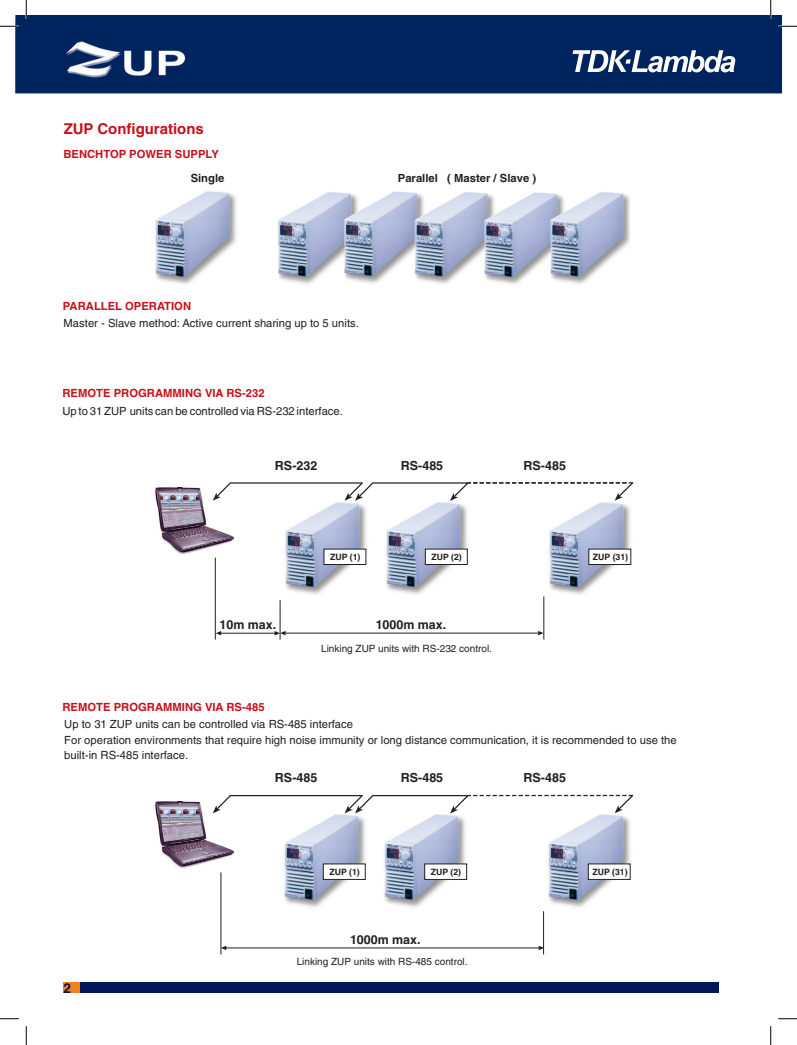
<style>
.page{position:relative;width:797px;height:1045px;background:#fff}
.page>*{position:absolute;margin:0;border:0;box-sizing:border-box;transform-origin:0 0}
.t1{font:700 15px "Helvetica";color:#c4121a}
.t2{font:700 13.75px "Helvetica";color:#011858}
.t3{font:700 12.5px "Helvetica";color:#231f20}
.t4{font:700 12.38px "Helvetica";color:#231f20}
.t5{font:11.25px/15.8px "Helvetica";color:#231f20}
.t6{font:700 11.25px "Helvetica";color:#c4121a}
.t7{font:700 11.25px "Helvetica";color:#231f20}
.t8{font:10px "Helvetica";color:#231f20}
.t9{font:700 8.75px "Helvetica";color:#231f20}
</style>
<div class="page">
<div style="left:16px;top:15px;width:765px;height:79px;background:#00245e"></div>
<div style="left:63px;top:982px;width:20px;height:10px;background:#f58220"></div>
<div style="left:81px;top:982px;width:638px;height:10px;background:#011858"></div>
<img style="left:155px;top:802px;width:78px;height:66px">
<img style="left:284px;top:814px;width:82px;height:94px">
<img style="left:384px;top:814px;width:84px;height:94px">
<img style="left:544px;top:814px;width:87px;height:100px">
<div style="left:323px;top:864px;width:42px;height:15px;background:#fff"></div>
<div style="left:424px;top:864px;width:42px;height:15px;background:#fff"></div>
<div style="left:424px;top:863px;width:43px;height:16px;border:1px solid #231f20"></div>
<div style="left:588px;top:864px;width:42px;height:15px;background:#fff"></div>
<hr style="left:221px;top:872px;width:1px;height:82px;background:#231f20">
<hr style="left:543px;top:911px;width:1px;height:43px;background:#231f20">
<hr style="left:226px;top:947px;width:313px;height:1px;background:#231f20">
<svg style="left:221px;top:945px;width:5px;height:5px"></svg>
<svg style="left:538px;top:945px;width:6px;height:5px"></svg>
<svg style="left:213px;top:795px;width:19px;height:18px"></svg>
<hr style="left:230px;top:795px;width:132px;height:1px;background:#231f20">
<svg style="left:344px;top:794px;width:290px;height:19px"></svg>
<img style="left:278px;top:191px;width:351px;height:94px">
<img style="left:155px;top:191px;width:82px;height:94px">
<img style="left:155px;top:488px;width:78px;height:66px">
<img style="left:279px;top:502px;width:88px;height:100px">
<img style="left:386px;top:502px;width:82px;height:93px">
<img style="left:544px;top:502px;width:88px;height:100px">
<div style="left:324px;top:549px;width:42px;height:15px;background:#fff"></div>
<div style="left:323px;top:549px;width:43px;height:16px;border:1px solid #231f20"></div>
<div style="left:425px;top:549px;width:42px;height:15px;background:#fff"></div>
<div style="left:425px;top:549px;width:42px;height:16px;border:1px solid #231f20"></div>
<div style="left:589px;top:549px;width:42px;height:15px;background:#fff"></div>
<div style="left:588px;top:549px;width:43px;height:16px;border:1px solid #231f20"></div>
<hr style="left:215px;top:557px;width:1px;height:82px;background:#231f20">
<hr style="left:543px;top:596px;width:1px;height:43px;background:#231f20">
<hr style="left:280px;top:600px;width:1px;height:39px;background:#231f20">
<hr style="left:221px;top:633px;width:54px;height:1px;background:#231f20">
<svg style="left:216px;top:631px;width:5px;height:4px"></svg>
<hr style="left:285px;top:633px;width:253px;height:1px;background:#231f20">
<svg style="left:274px;top:631px;width:11px;height:4px"></svg>
<svg style="left:538px;top:631px;width:5px;height:4px"></svg>
<svg style="left:213px;top:482px;width:19px;height:19px"></svg>
<hr style="left:230px;top:482px;width:132px;height:1px;background:#231f20">
<svg style="left:344px;top:482px;width:290px;height:19px"></svg>
<svg style="left:572px;top:50px;width:163px;height:22px"></svg>
<svg style="left:0;top:25px;width:19px;height:2px"></svg>
<svg style="left:778px;top:25px;width:19px;height:2px"></svg>
<svg style="left:0;top:1018px;width:19px;height:1px"></svg>
<svg style="left:778px;top:1018px;width:19px;height:1px"></svg>
<svg style="left:25px;top:0;width:2px;height:19px"></svg>
<svg style="left:25px;top:1026px;width:2px;height:19px"></svg>
<svg style="left:770px;top:0;width:1px;height:19px"></svg>
<svg style="left:770px;top:1026px;width:1px;height:19px"></svg>
<h1 class="t1" style="left:64px;top:119px;width:142px">ZUP Configurations</h1>
<p class="t6" style="left:63px;top:147px;width:157px">BENCHTOP POWER SUPPLY</p>
<p class="t7" style="left:191px;top:171px;width:35px">Single</p>
<p class="t7" style="left:398px;top:171px;width:140px">Parallel ( Master / Slave )</p>
<p class="t6" style="left:63px;top:299px;width:130px">PARALLEL OPERATION</p>
<p class="t5" style="left:64px;top:315px;width:297px">Master - Slave method: Active current sharing up to 5 units.</p>
<p class="t6" style="left:62px;top:386px;width:204px">REMOTE PROGRAMMING VIA RS-232</p>
<p class="t5" style="left:62px;top:403px;width:282px">.Up to 31 ZUP units can be controlled via RS-232 interface.</p>
<p class="t3" style="left:275px;top:457px;width:44px">RS-232</p>
<p class="t3" style="left:401px;top:457px;width:44px">RS-485</p>
<p class="t3" style="left:523px;top:457px;width:44px">RS-485</p>
<p class="t9" style="left:330px;top:552px;width:32px">ZUP (1)</p>
<p class="t9" style="left:431px;top:552px;width:32px">ZUP (2)</p>
<p class="t9" style="left:593px;top:552px;width:37px">ZUP (31)</p>
<p class="t4" style="left:219px;top:617px;width:58px">10m max.</p>
<p class="t4" style="left:376px;top:617px;width:72px">1000m max.</p>
<p class="t6" style="left:62px;top:700px;width:204px">REMOTE PROGRAMMING VIA RS-485</p>
<p class="t8" style="left:321px;top:642px;width:172px">Linking ZUP units with RS-232 control.</p>
<p class="t5" style="left:64px;top:716px;width:614px">Up to 31 ZUP units can be controlled via RS-485 interface<br>For operation environments that require high noise immunity or long distance communication, it is recommended to use the built-in RS-485 interface.</p>
<p class="t3" style="left:275px;top:770px;width:44px">RS-485</p>
<p class="t3" style="left:401px;top:770px;width:44px">RS-485</p>
<p class="t3" style="left:523px;top:770px;width:44px">RS-485</p>
<p class="t9" style="left:329px;top:866px;width:32px">ZUP (1)</p>
<p class="t9" style="left:431px;top:866px;width:32px">ZUP (2)</p>
<p class="t9" style="left:592px;top:866px;width:37px">ZUP (31)</p>
<p class="t4" style="left:350px;top:932px;width:72px">1000m max.</p>
<p class="t2" style="left:63px;top:979px;width:9px">2</p>
<p class="t8" style="left:297px;top:955px;width:172px">Linking ZUP units with RS-485 control.</p>
</div>
